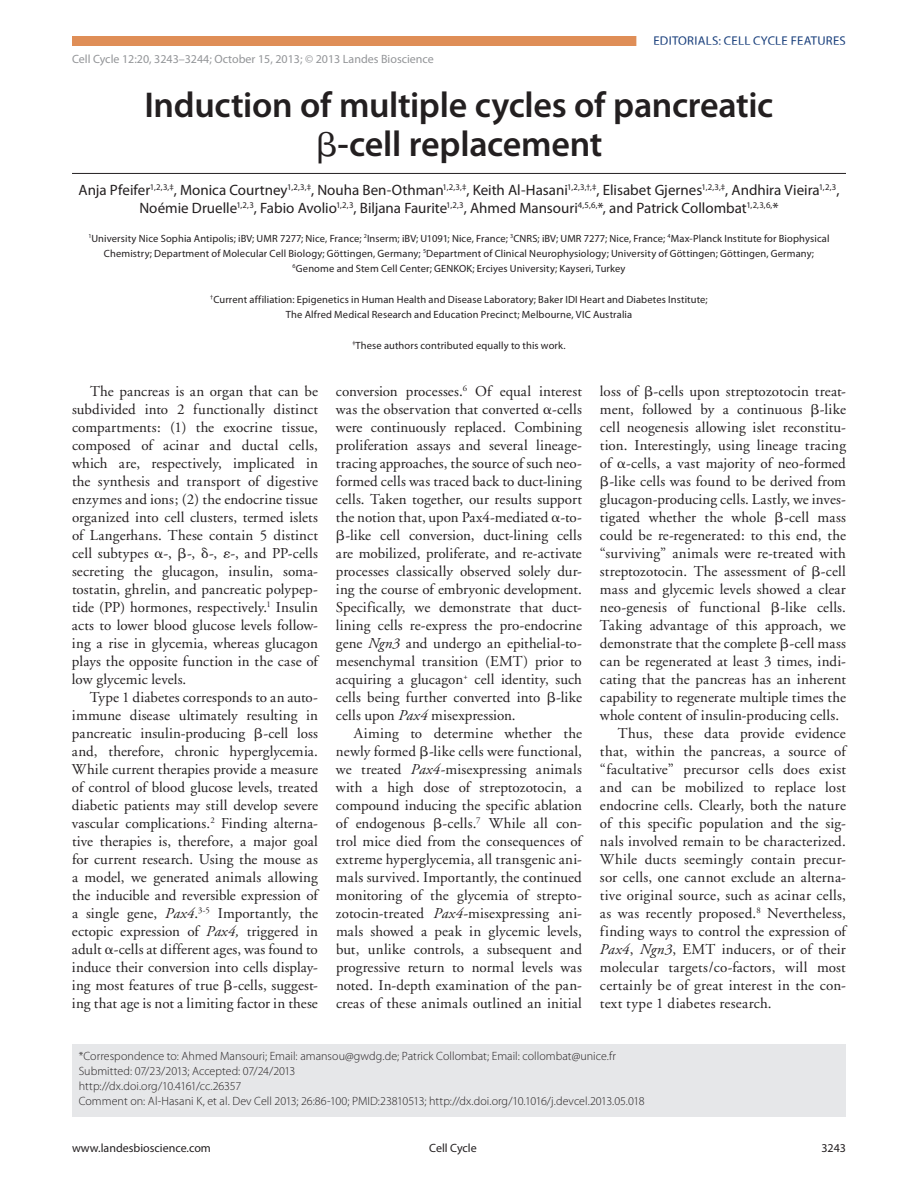
<style>
.page{position:relative;width:918px;height:1188px;background:#fff}
.page>*{position:absolute;margin:0;border:0;box-sizing:border-box;transform-origin:0 0}
.t1{font:600 36px/39px "Myriad Pro";letter-spacing:-.01em;color:#231f20;text-align:center}
.t2{font:15px/18px "Adobe Garamond";letter-spacing:.01em;color:#231f20;text-align:justify}
.t3{font:15px/18px "Myriad Pro";color:#231f20;text-align:center}
.t4{font:12.75px "Myriad Pro";letter-spacing:.02em;color:#193f7c}
.t5{font:300 12px/15px "Myriad Pro";color:#231f20}
.t6{font:12px "Myriad Pro";color:#939598}
.t7{font:12px "Myriad Pro";color:#231f20}
.t8{font:10.5px/15px "Myriad Pro";letter-spacing:.015em;color:#231f20;text-align:center}
.s1{font-family:"Universal Std Greekw Math Pi";font-weight:400}
.s2{font-family:"Universal Std Greekw Math Pi"}
.s3{font-style:italic}
</style>
<div class="page">
<div style="left:72px;top:36px;width:774px;height:10px;background:#df8e57"></div>
<div style="left:636px;top:36px;width:210px;height:10px;background:#fff"></div>
<div style="left:72px;top:1044px;width:774px;height:73px;background:#e6e7e9"></div>
<hr style="left:72px;top:173px;width:774px;height:1px;background:#231f20">
<p class="t6" style="left:72px;top:52px;width:363px">Cell Cycle 12:20, 3243–3244; October 15, 2013; © 2013 Landes Bioscience</p>
<p class="t4" style="left:653px;top:33px;width:194px">Editorials: Cell Cycle Features</p>
<h1 class="t1" style="left:144px;top:85px;width:630px">Induction of multiple cycles of pancreatic <span class="s1">β</span>-cell replacement</h1>
<p class="t3" style="left:79px;top:181px;width:762px">Anja Pfeifer<sup>1,2,3,‡</sup>, Monica Courtney<sup>1,2,3,‡</sup>, Nouha Ben-Othman<sup>1,2,3,‡</sup>, Keith Al-Hasani<sup>1,2,3,†,‡</sup>, Elisabet Gjernes<sup>1,2,3,‡</sup>, Andhira Vieira<sup>1,2,3</sup>,<br>Noémie Druelle<sup>1,2,3</sup>, Fabio Avolio<sup>1,2,3</sup>, Biljana Faurite<sup>1,2,3</sup>, Ahmed Mansouri<sup>4,5,6,</sup>*, and Patrick Collombat<sup>1,2,3,6,</sup>*</p>
<p class="t8" style="left:88px;top:230px;width:743px"><sup>1</sup>University Nice Sophia Antipolis; iBV; UMR 7277; Nice, France; <sup>2</sup>Inserm; iBV; U1091; Nice, France; <sup>3</sup>CNRS; iBV; UMR 7277; Nice, France; <sup>4</sup>Max-Planck Institute for Biophysical<br>Chemistry; Department of Molecular Cell Biology; Göttingen, Germany; <sup>5</sup>Department of Clinical Neurophysiology; University of Göttingen; Göttingen, Germany;<br><sup>6</sup>Genome and Stem Cell Center; GENKOK; Erciyes University; Kayseri, Turkey</p>
<p class="t8" style="left:210px;top:292px;width:499px"><sup>†</sup>Current affiliation: Epigenetics in Human Health and Disease Laboratory; Baker IDI Heart and Diabetes Institute;<br>The Alfred Medical Research and Education Precinct; Melbourne, VIC Australia</p>
<p class="t8" style="left:352px;top:338px;width:215px"><sup>‡</sup>These authors contributed equally to this work.</p>
<p class="t2" style="left:336px;top:383px;width:248px">conversion processes.<sup>6</sup> Of equal interest was the observation that converted <span class="s2">α</span>-cells were continuously replaced. Combining proliferation assays and several lineage&shy;tracing approaches, the source of such neo&shy;formed cells was traced back to duct-lining cells. Taken together, our results support the notion that, upon Pax4-mediated <span class="s2">α</span>-to&shy;<span class="s2">β</span>-like cell conversion, duct-lining cells are mobilized, proliferate, and re-activate processes classically observed solely dur&shy;ing the course of embryonic development.<br>Specifically, we demonstrate that duct&shy;lining cells re-express the pro-endocrine gene <span class="s3">Ngn3</span> and undergo an epithelial-to&shy;mesenchymal transition (EMT) prior to acquiring a glucagon<sup>+</sup> cell identity, such cells being further converted into <span class="s2">β</span>-like cells upon <span class="s3">Pax4</span> misexpression.</p>
<p class="t2" style="left:336px;top:725px;width:248px;text-indent:18px">Aiming to determine whether the newly formed <span class="s2">β</span>-like cells were functional, we treated <span class="s3">Pax4</span>-misexpressing animals with a high dose of streptozotocin, a compound inducing the specific ablation of endogenous <span class="s2">β</span>-cells.<sup>7</sup> While all con&shy;trol mice died from the consequences of extreme hyperglycemia, all transgenic ani&shy;mals survived. Importantly, the continued monitoring of the glycemia of strepto&shy;zotocin-treated <span class="s3">Pax4</span>-misexpressing ani&shy;mals showed a peak in glycemic levels, but, unlike controls, a subsequent and progressive return to normal levels was noted. In-depth examination of the pan&shy;creas of these animals outlined an initial</p>
<p class="t2" style="left:72px;top:383px;width:248px;text-indent:18px">The pancreas is an organ that can be subdivided into 2 functionally distinct compartments: (1) the exocrine tissue, composed of acinar and ductal cells, which are, respectively, implicated in the synthesis and transport of digestive enzymes and ions; (2) the endocrine tissue organized into cell clusters, termed islets of Langerhans. These contain 5 distinct cell subtypes <span class="s2">α</span>-, <span class="s2">β</span>-, <span class="s2">δ</span>-, <span class="s2">ε</span>-, and PP-cells secreting the glucagon, insulin, soma&shy;tostatin, ghrelin, and pancreatic polypep&shy;tide (PP) hormones, respectively.<sup>1</sup> Insulin acts to lower blood glucose levels follow&shy;ing a rise in glycemia, whereas glucagon plays the opposite function in the case of low glycemic levels.</p>
<p class="t2" style="left:72px;top:689px;width:248px;text-indent:18px">Type 1 diabetes corresponds to an auto&shy;immune disease ultimately resulting in pancreatic insulin-producing <span class="s2">β</span>-cell loss and, therefore, chronic hyperglycemia.<br>While current therapies provide a measure of control of blood glucose levels, treated diabetic patients may still develop severe vascular complications.<sup>2</sup> Finding alterna&shy;tive therapies is, therefore, a major goal for current research. Using the mouse as a model, we generated animals allowing the inducible and reversible expression of a single gene, <span class="s3">Pax4</span>.<sup>3-5</sup> Importantly, the ectopic expression of <span class="s3">Pax4,</span> triggered in adult <span class="s2">α</span>-cells at different ages, was found to induce their conversion into cells display&shy;ing most features of true <span class="s2">β</span>-cells, suggest&shy;ing that age is not a limiting factor in these</p>
<p class="t2" style="left:600px;top:383px;width:247px">loss of <span class="s2">β</span>-cells upon streptozotocin treat-</p>
<p class="t2" style="left:600px;top:401px;width:247px">ment, followed by a continuous <span class="s2">β</span>-like</p>
<p class="t2" style="left:600px;top:419px;width:247px">cell neogenesis allowing islet reconstitu-</p>
<p class="t2" style="left:600px;top:437px;width:248px">tion. Interestingly, using lineage tracing</p>
<p class="t2" style="left:600px;top:455px;width:247px">of <span class="s2">α</span>-cells, a vast majority of neo-formed</p>
<p class="t2" style="left:600px;top:473px;width:247px"><span class="s2">β</span>-like cells was found to be derived from</p>
<p class="t2" style="left:600px;top:491px;width:247px">glucagon-producing cells. Lastly, we inves-</p>
<p class="t2" style="left:600px;top:509px;width:247px">tigated whether the whole <span class="s2">β</span>-cell mass</p>
<p class="t2" style="left:600px;top:527px;width:247px">could be re-regenerated: to this end, the</p>
<p class="t2" style="left:600px;top:545px;width:247px">“surviving” animals were re-treated with</p>
<p class="t2" style="left:600px;top:563px;width:248px">streptozotocin. The assessment of <span class="s2">β</span>-cell</p>
<p class="t2" style="left:600px;top:581px;width:247px">mass and glycemic levels showed a clear</p>
<p class="t2" style="left:600px;top:599px;width:247px">neo-genesis of functional <span class="s2">β</span>-like cells.</p>
<p class="t2" style="left:600px;top:617px;width:247px">Taking advantage of this approach, we</p>
<p class="t2" style="left:600px;top:635px;width:247px">demonstrate that the complete <span class="s2">β</span>-cell mass</p>
<p class="t2" style="left:600px;top:653px;width:247px">can be regenerated at least 3 times, indi-</p>
<p class="t2" style="left:600px;top:671px;width:247px">cating that the pancreas has an inherent</p>
<p class="t2" style="left:600px;top:689px;width:248px">capability to regenerate multiple times the</p>
<p class="t2" style="left:600px;top:707px;width:241px">whole content of insulin-producing cells.</p>
<p class="t2" style="left:618px;top:725px;width:229px">Thus, these data provide evidence</p>
<p class="t2" style="left:600px;top:743px;width:247px">that, within the pancreas, a source of</p>
<p class="t2" style="left:600px;top:761px;width:247px">“facultative” precursor cells does exist</p>
<p class="t2" style="left:600px;top:779px;width:247px">and can be mobilized to replace lost</p>
<p class="t2" style="left:600px;top:797px;width:247px">endocrine cells. Clearly, both the nature</p>
<p class="t2" style="left:600px;top:815px;width:247px">of this specific population and the sig-</p>
<p class="t2" style="left:600px;top:833px;width:247px">nals involved remain to be characterized.</p>
<p class="t2" style="left:600px;top:851px;width:247px">While ducts seemingly contain precur-</p>
<p class="t2" style="left:600px;top:869px;width:247px">sor cells, one cannot exclude an alterna-</p>
<p class="t2" style="left:600px;top:887px;width:247px">tive original source, such as acinar cells,</p>
<p class="t2" style="left:600px;top:905px;width:247px">as was recently proposed.<sup>8</sup> Nevertheless,</p>
<p class="t2" style="left:600px;top:923px;width:247px">finding ways to control the expression of</p>
<p class="t2" style="left:600px;top:941px;width:247px"><span class="s3">Pax4</span>, <span class="s3">Ngn3</span>, EMT inducers, or of their</p>
<p class="t2" style="left:600px;top:959px;width:247px">molecular targets/co-factors, will most</p>
<p class="t2" style="left:600px;top:977px;width:247px">certainly be of great interest in the con-</p>
<p class="t2" style="left:600px;top:995px;width:173px">text type 1 diabetes research.</p>
<p class="t5" style="left:79px;top:1048px;width:567px">*Correspondence to: Ahmed Mansouri; Email: amansou@gwdg.de; Patrick Collombat; Email: collombat@unice.fr Submitted: 07/23/2013; Accepted: 07/24/2013<br>http://dx.doi.org/10.4161/cc.26357<br>Comment on: Al-Hasani K, et al. Dev Cell 2013; 26:86-100; PMID:23810513; http://dx.doi.org/10.1016/j.devcel.2013.05.018</p>
<p class="t7" style="left:72px;top:1141px;width:140px">www.landesbioscience.com</p>
<p class="t7" style="left:429px;top:1141px;width:49px">Cell Cycle</p>
<p class="t7" style="left:821px;top:1141px;width:26px">3243</p>
</div>
